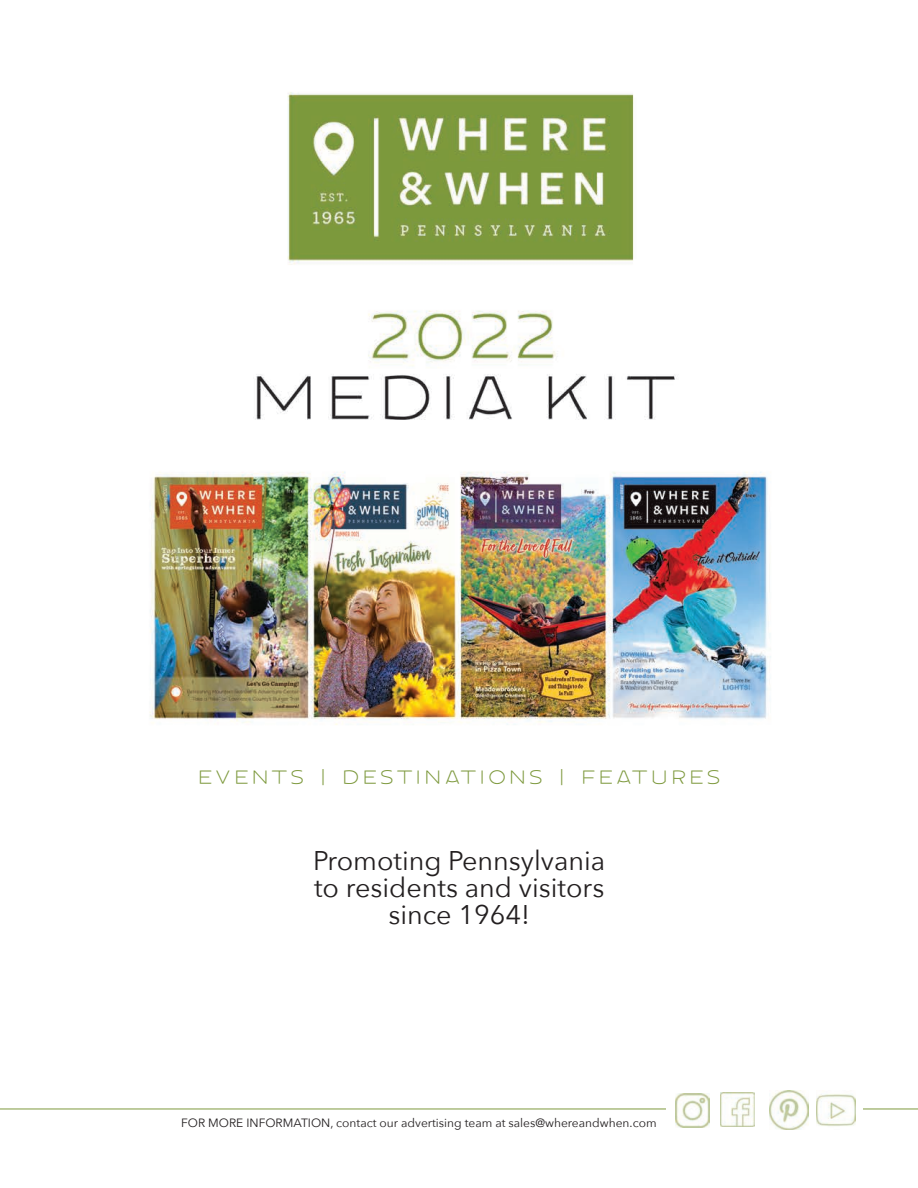
<style>
.page{position:relative;width:918px;height:1188px;background:#fff}
.page>*{position:absolute;margin:0;border:0;box-sizing:border-box;transform-origin:0 0}
.t1{font:27px/27px "Avenir Next";color:#231f20;text-align:center}
.t2{font:22.5px "Modesto Open Inline Fill";color:#7c983b}
.t3{font:12px "Avenir Next";color:#231f20}
</style>
<div class="page">
<img style="left:0;top:92px;width:918px;height:1017px">
<hr style="left:0;top:1109px;width:918px;height:1px;background:#7f9a3d">
<div style="left:666px;top:1096px;width:197px;height:30px;background:#fff"></div>
<img style="left:675px;top:1093px;width:35px;height:35px">
<img style="left:720px;top:1092px;width:35px;height:35px">
<img style="left:770px;top:1091px;width:38px;height:39px">
<img style="left:817px;top:1091px;width:38px;height:35px">
<h2 class="t2" style="left:196px;top:768px;width:527px">EVENTS | DESTINATIONS | FEATURES</h2>
<h1 class="t1" style="left:313px;top:846px;width:294px">Promoting Pennsylvania to residents and visitors since 1964!</h1>
<p class="t3" style="left:181px;top:1113px;width:477px">FOR MORE INFORMATION, contact our advertising team at sales@whereandwhen.com</p>
</div>
